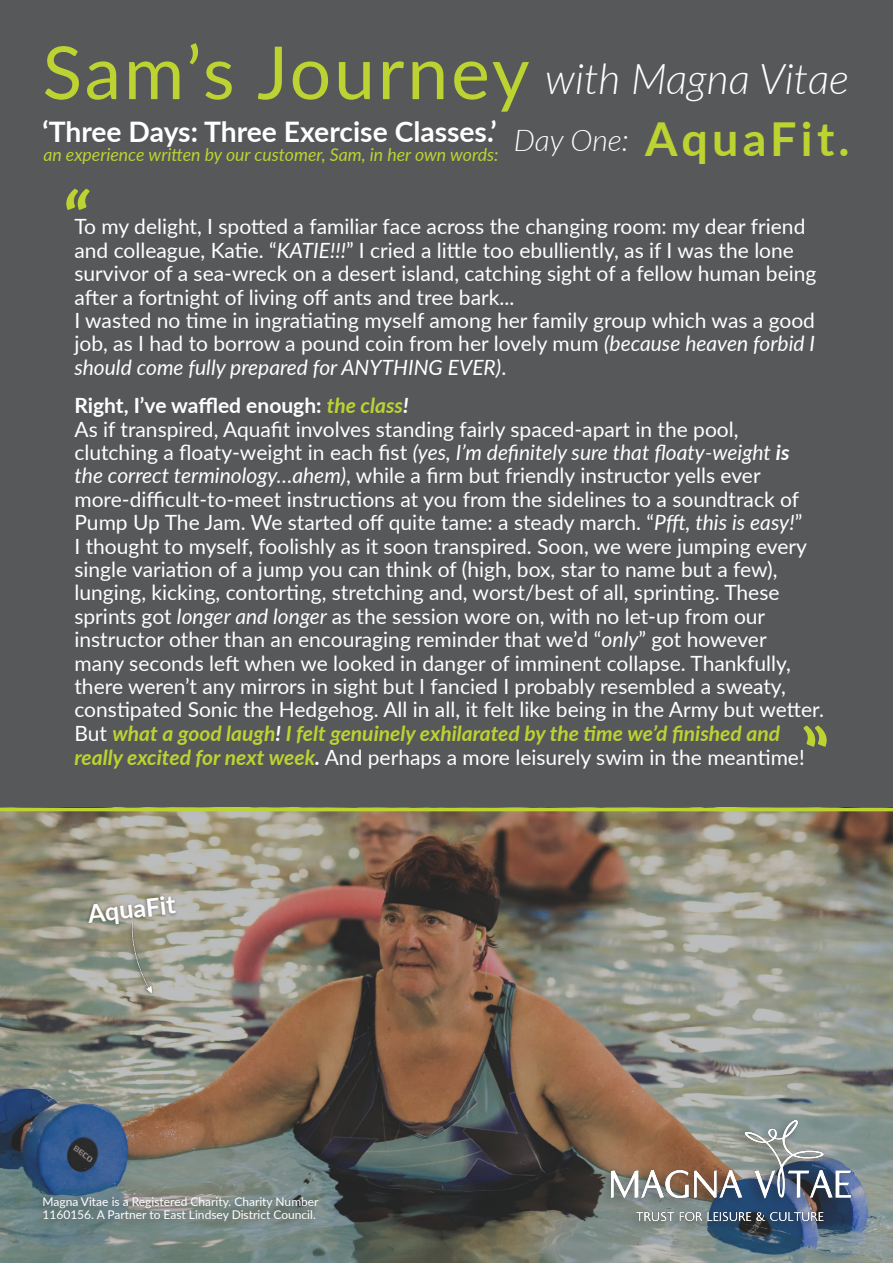
<style>
.page{position:relative;width:893px;height:1263px;background:#57585a}
.page>*{position:absolute;margin:0;border:0;box-sizing:border-box;transform-origin:0 0}
.t1{font:italic 700 74.7px "Lato";color:#bcd331}
.t2{font:73.2px "Lato";letter-spacing:.04em;color:#bcd331}
.t3{font:700 46.8px "Lato";letter-spacing:.09em;color:#bcd331}
.t4{font:italic 300 42.45px "Lato";color:#fff}
.t5{font:700 28.2px "Lato";color:#fff}
.t6{font:700 25.2px "Lato";color:#fff}
.t7{font:21px/23.4px "Lato";color:#fff}
.t8{font:700 21px "Lato";color:#fff}
.t9{font:italic 17.7px "Lato";color:#bcd331}
.t10{font:12px "Lato";color:#fff}
.s1{font-weight:300;font-style:italic;font-size:30px;color:#fff}
.s2{font-style:italic}
.s3{font-style:italic;color:#bcd331}
.s4{font-weight:700;font-style:italic}
.s5{font-weight:700;font-style:italic;color:#bcd331}
</style>
<div class="page">
<img style="left:0;top:811px;width:893px;height:452px">
<hr style="left:0;top:808px;width:893px;height:3px;background:#bcd331">
<div style="left:85px;top:893px;width:94px;height:35px;background:#231f20;opacity:.5"></div>
<div style="left:127px;top:920px;width:28px;height:76px;background:#231f20;opacity:.5"></div>
<img style="left:106px;top:917px;width:77px;height:77px">
<div style="left:598px;top:1116px;width:256px;height:117px;background:#231f20;opacity:.5"></div>
<img style="left:612px;top:1120px;width:238px;height:100px">
<div style="left:30px;top:1193px;width:292px;height:41px;background:#231f20;opacity:.5"></div>
<p class="t2" style="left:43px;top:20px;width:488px">Sam’s Journey</p>
<p class="t4" style="left:545px;top:50px;width:305px">with Magna Vitae</p>
<p class="t5" style="left:43px;top:111px;width:456px">‘Three Days: Three Exercise Classes.’</p>
<p class="t9" style="left:43px;top:142px;width:457px">an experience written by our customer, Sam, in her own words:</p>
<p class="t1" style="left:61px;top:165px;width:29px">“</p>
<p class="t3" style="left:514px;top:104px;width:337px"><span class="s1">Day One:</span> AquaFit.</p>
<p class="t7" style="left:74px;top:214px;width:743px">To my delight, I spotted a familiar face across the changing room: my dear friend and colleague, Katie. “<span class="s2">KATIE!!!</span>” I cried a little too ebulliently, as if I was the lone survivor of a sea-wreck on a desert island, catching sight of a fellow human being after a fortnight of living off ants and tree bark...<br>I wasted no time in ingratiating myself among her family group which was a good job, as I had to borrow a pound coin from her lovely mum <span class="s2">(because heaven forbid I should come fully prepared for ANYTHING EVER)</span>.</p>
<p class="t8" style="left:74px;top:390px;width:336px">Right, I’ve waffled enough: <span class="s3">the class</span><span class="s2">!</span></p>
<p class="t7" style="left:74px;top:416px;width:751px">As if transpired, Aquafit involves standing fairly spaced-apart in the pool, clutching a floaty-weight in each fist <span class="s2">(yes, I’m definitely sure that floaty-weight</span> <span class="s4">is<br></span><span class="s2">the correct terminology…ahem)</span>, while a firm but friendly instructor yells ever more-difficult-to-meet instructions at you from the sidelines to a soundtrack of Pump Up The Jam. We started off quite tame: a steady march. “<span class="s2">Pfft, this is easy!</span>”<br>I thought to myself, foolishly as it soon transpired. Soon, we were jumping every single variation of a jump you can think of (high, box, star to name but a few), lunging, kicking, contorting, stretching and, worst/best of all, sprinting. These sprints got <span class="s2">longer and longer</span> as the session wore on, with no let-up from our instructor other than an encouraging reminder that we’d “<span class="s2">only</span>” got however<br>many seconds left when we looked in danger of imminent collapse. Thankfully, there weren’t any mirrors in sight but I fancied I probably resembled a sweaty, constipated Sonic the Hedgehog. All in all, it felt like being in the Army but wetter.<br>But <span class="s5">what a good laugh</span><span class="s4">!</span> <span class="s5">I felt genuinely exhilarated by the time we’d finished and really excited for next week</span><span class="s4">.</span> And perhaps a more leisurely swim in the meantime!</p>
<p class="t6" style="left:86px;top:895px;width:90px;rotate:-6deg">AquaFit</p>
<p class="t10" style="left:43px;top:1193px;width:278px">Magna Vitae is a Registered Charity. Charity Number</p>
<p class="t10" style="left:43px;top:1206px;width:275px">1160156. A Partner to East Lindsey District Council.</p>
</div>
